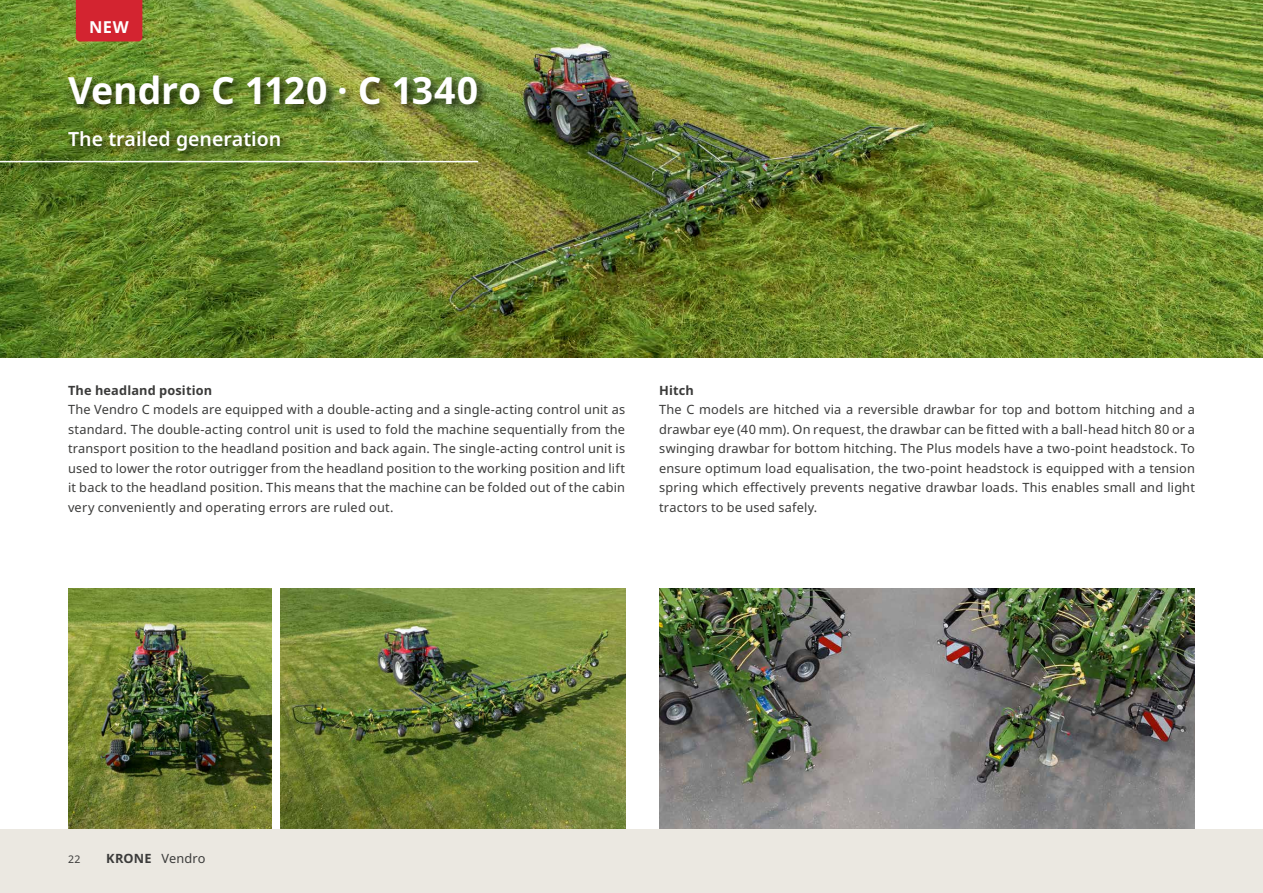
<style>
.page{position:relative;width:1263px;height:893px;background:#fff}
.page>*{position:absolute;margin:0;border:0;box-sizing:border-box;transform-origin:0 0}
.t1{font:700 37.5px "Noto Sans";letter-spacing:-.005em;color:#fff}
.t2{font:600 19.5px "Noto Sans";color:#fff}
.t3{font:700 16.5px "Noto Sans";color:#fff}
.t4{font:12.75px/19.5px "Noto Sans";letter-spacing:.015em;color:#3b3b3a;text-align:justify}
.t5{font:700 12.75px "Noto Sans";letter-spacing:.01em;color:#3b3b3a}
.t6{font:10.5px "Noto Sans";color:#3b3b3a}
.s1{font-weight:700}
</style>
<div class="page">
<img style="left:0;top:0;width:1263px;height:357px">
<img style="left:659px;top:588px;width:536px;height:241px">
<div style="left:0;top:72px;width:490px;height:103px;background:#000;opacity:.75"></div>
<hr style="left:0;top:161px;width:478px;height:1px;background:#fff">
<img style="left:68px;top:588px;width:203px;height:241px">
<img style="left:281px;top:588px;width:344px;height:241px">
<div style="left:76px;top:0;width:66px;height:41px;background:#d32430"></div>
<div style="left:0;top:829px;width:1263px;height:64px;background:#ebe8e1"></div>
<p class="t3" style="left:89px;top:18px;width:41px">NEW</p>
<h1 class="t1" style="left:68px;top:69px;width:412px">Vendro C 1120 · C 1340</h1>
<h2 class="t2" style="left:68px;top:127px;width:215px">The trailed generation</h2>
<p class="t5" style="left:68px;top:383px;width:146px">The headland position</p>
<p class="t4" style="left:68px;top:400px;width:559px">The Vendro C models are equipped with a double-acting and a single-acting control unit as standard. The double-acting control unit is used to fold the machine sequentially from the transport position to the headland position and back again. The single-acting control unit is used to lower the rotor outrigger from the headland position to the working position and lift it back to the headland position. This means that the machine can be folded out of the cabin very conveniently and operating errors are ruled out.</p>
<p class="t5" style="left:659px;top:383px;width:36px">Hitch</p>
<p class="t4" style="left:659px;top:400px;width:537px">The C models are hitched via a reversible drawbar for top and bottom hitching and a drawbar eye (40 mm). On request, the drawbar can be fitted with a ball-head hitch 80 or a swinging drawbar for bottom hitching. The Plus models have a two-point headstock. To ensure optimum load equalisation, the two-point headstock is equipped with a tension spring which effectively prevents negative drawbar loads. This enables small and light tractors to be used safely.</p>
<p class="t6" style="left:68px;top:853px;width:14px">22</p>
<p class="t4" style="left:106px;top:848px;width:101px"><span class="s1">KRONE</span> Vendro</p>
</div>
